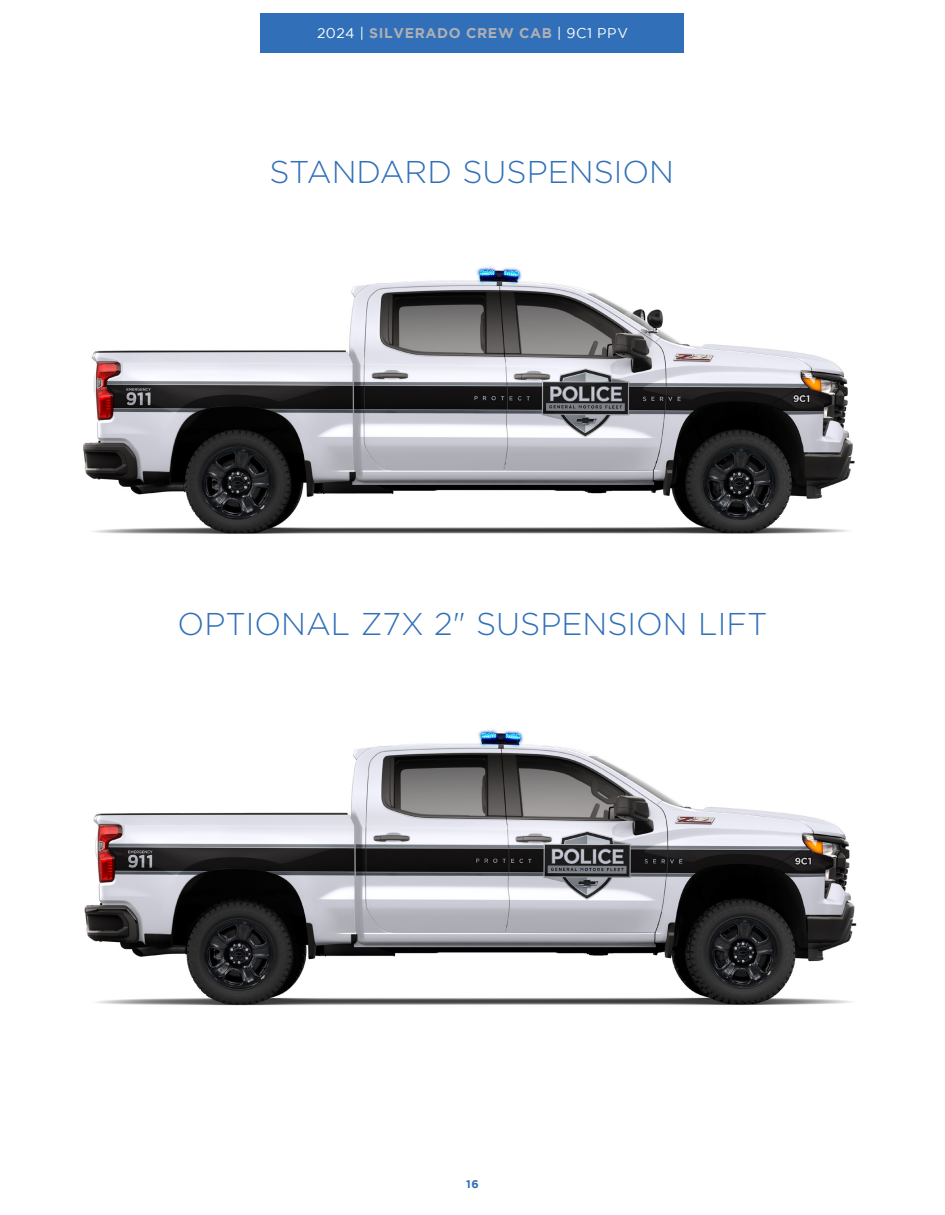
<style>
.page{position:relative;width:945px;height:1215px;background:#fff}
.page>*{position:absolute;margin:0;border:0;box-sizing:border-box;transform-origin:0 0}
.t1{font:300 31.5px "Gotham";color:#3170b8}
.t2{font:700 14.1px "Gotham";letter-spacing:.045em;color:#aeafb3}
.t3{font:700 11.1px "Gotham";color:#3170b8}
.s1{font-weight:400;color:#fff}
</style>
<div class="page">
<div style="left:261px;top:14px;width:423px;height:39px;background:#3170b8"></div>
<img style="left:83px;top:266px;width:772px;height:268px">
<img style="left:84px;top:729px;width:773px;height:277px">
<p class="t2" style="left:317px;top:25px;width:312px"><span class="s1">2024 |</span> SILVERADO CREW CAB <span class="s1">| 9C1 PPV</span></p>
<p class="t1" style="left:270px;top:155px;width:406px">STANDARD SUSPENSION</p>
<p class="t1" style="left:178px;top:607px;width:591px">OPTIONAL Z7X 2" SUSPENSION LIFT</p>
<p class="t3" style="left:466px;top:1178px;width:14px">16</p>
</div>
